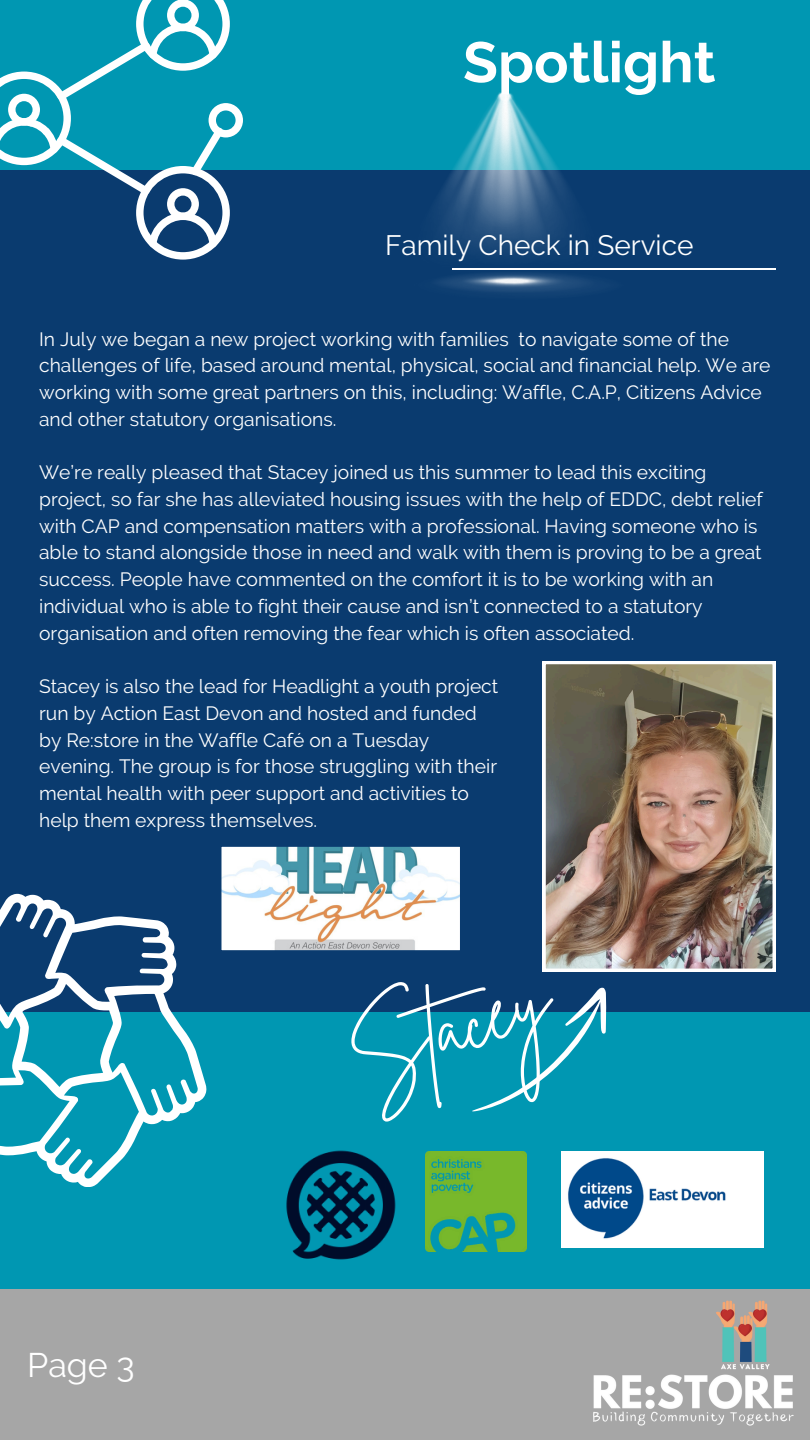
<style>
.page{position:relative;width:810px;height:1440px;background:#0097b2}
.page>*{position:absolute;margin:0;border:0;box-sizing:border-box;transform-origin:0 0}
.t1{font:83.3px "Brittany Signature";color:#fff}
.t2{font:700 57px "Raleway";color:#fff}
.t3{font:34px "Raleway";color:#fff}
.t4{font:28px "Raleway";color:#fff}
.t5{font:19.3px/26.7px "Raleway";color:#fff}
</style>
<div class="page">
<div style="left:0;top:1290px;width:810px;height:150px;background:#a6a6a6"></div>
<img style="left:560px;top:1289px;width:250px;height:137px">
<div style="left:0;top:170px;width:810px;height:841px;background:#0a3b6f"></div>
<svg style="left:0;top:0;width:243px;height:259px"></svg>
<svg style="left:0;top:894px;width:206px;height:293px"></svg>
<hr style="left:452px;top:268px;width:324px;height:2px;background:#fff">
<img style="left:543px;top:661px;width:232px;height:311px">
<img style="left:438px;top:91px;width:155px;height:202px">
<img style="left:286px;top:1150px;width:110px;height:110px">
<img style="left:426px;top:1151px;width:100px;height:101px">
<img style="left:561px;top:1152px;width:203px;height:96px">
<svg style="left:221px;top:846px;width:239px;height:105px"></svg>
<svg style="left:472px;top:987px;width:142px;height:125px"></svg>
<h1 class="t2" style="left:463px;top:29px;width:254px">Spotlight</h1>
<p class="t4" style="left:385px;top:228px;width:310px">Family Check in Service</p>
<h4 class="t5" style="left:39px;top:325px;width:733px">In July we began a new project working with families to navigate some of the challenges of life, based around mental, physical, social and financial help. We are working with some great partners on this, including: Waffle, C.A.P, Citizens Advice and other statutory organisations.</h4>
<p class="t5" style="left:39px;top:459px;width:725px">We’re really pleased that Stacey joined us this summer to lead this exciting project, so far she has alleviated housing issues with the help of EDDC, debt relief with CAP and compensation matters with a professional. Having someone who is able to stand alongside those in need and walk with them is proving to be a great success. People have commented on the comfort it is to be working with an individual who is able to fight their cause and isn’t connected to a statutory organisation and often removing the fear which is often associated.</p>
<p class="t5" style="left:39px;top:673px;width:461px">Stacey is also the lead for Headlight a youth project</p>
<p class="t5" style="left:39px;top:700px;width:439px">run by Action East Devon and hosted and funded</p>
<p class="t5" style="left:39px;top:726px;width:392px">by Re:store in the Waffle Café on a Tuesday</p>
<p class="t5" style="left:39px;top:753px;width:459px">evening. The group is for those struggling with their</p>
<p class="t5" style="left:39px;top:780px;width:431px">mental health with peer support and activities to</p>
<p class="t5" style="left:39px;top:807px;width:279px">help them express themselves.</p>
<p class="t3" style="left:27px;top:1345px;width:109px">Page 3</p>
<p class="t1" style="left:334px;top:1005px;width:207px;rotate:-18deg">Stacey</p>
</div>
